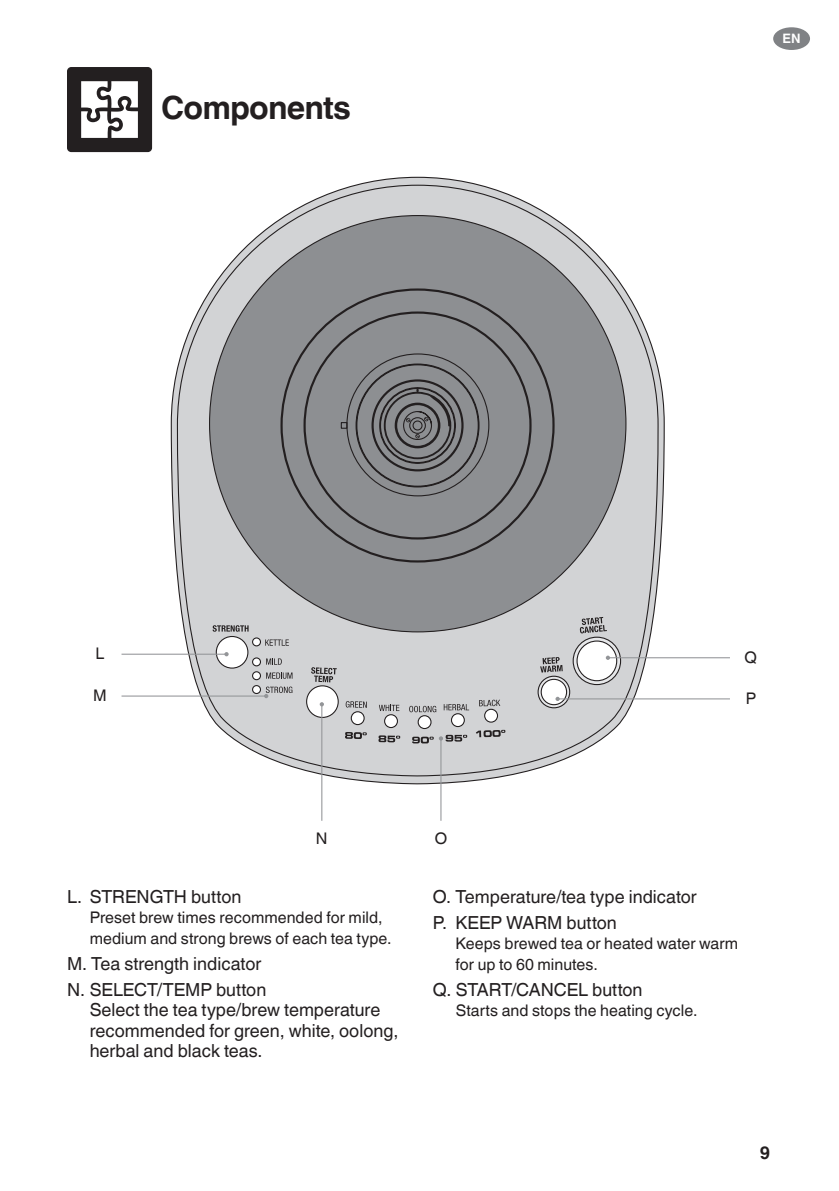
<style>
.page{position:relative;width:839px;height:1191px;background:#fff}
.page>*{position:absolute;margin:0;border:0;box-sizing:border-box;transform-origin:0 0}
.t1{font:700 32px "Helvetica World";letter-spacing:-.025em;color:#231f20}
.t2{font:18px/26px "Helvetica World";color:#231f20}
.t3{font:700 18px "Helvetica World";color:#231f20}
.t4{font:16px/20.4px "Helvetica World";letter-spacing:.005em;color:#231f20}
.t5{font:700 13px "Helvetica World";color:#fff}
</style>
<div class="page">
<div style="left:773px;top:27px;width:37px;height:23px;background:#808285;border-radius:50%"></div>
<svg style="left:170px;top:176px;width:495px;height:609px"></svg>
<svg style="left:176px;top:184px;width:483px;height:593px"></svg>
<div style="left:209px;top:215px;width:417px;height:417px;background:#8d8f92;border-radius:50%"></div>
<div style="left:216px;top:636px;width:32px;height:32px;background:#fff;border-radius:50%"></div>
<div style="left:216px;top:636px;width:32px;height:32px;border:1px solid #231f20;border-radius:50%"></div>
<div style="left:306px;top:686px;width:32px;height:31px;background:#fff;border-radius:50%"></div>
<div style="left:306px;top:685px;width:33px;height:33px;border:1px solid #231f20;border-radius:50%"></div>
<svg style="left:538px;top:676px;width:31px;height:32px"></svg>
<div style="left:537px;top:675px;width:33px;height:33px;border:1px solid #231f20;border-radius:50%"></div>
<svg style="left:573px;top:637px;width:47px;height:47px"></svg>
<div style="left:572px;top:636px;width:49px;height:49px;border:1px solid #231f20;border-radius:50%"></div>
<div style="left:541px;top:679px;width:25px;height:25px;background:#fff;border-radius:50%"></div>
<div style="left:540px;top:679px;width:27px;height:26px;border:1px solid #231f20;border-radius:50%"></div>
<div style="left:577px;top:641px;width:39px;height:39px;background:#fff;border-radius:50%"></div>
<div style="left:576px;top:640px;width:41px;height:41px;border:1px solid #231f20;border-radius:50%"></div>
<div style="left:252px;top:638px;width:8px;height:8px;background:#fff;border-radius:50%"></div>
<div style="left:252px;top:637px;width:9px;height:9px;border:1px solid #231f20;border-radius:50%"></div>
<div style="left:252px;top:658px;width:8px;height:8px;background:#fff;border-radius:50%"></div>
<div style="left:252px;top:657px;width:9px;height:9px;border:1px solid #231f20;border-radius:50%"></div>
<div style="left:252px;top:672px;width:8px;height:7px;background:#fff;border-radius:50%"></div>
<div style="left:252px;top:671px;width:9px;height:9px;border:1px solid #231f20;border-radius:50%"></div>
<div style="left:252px;top:685px;width:8px;height:8px;background:#fff;border-radius:50%"></div>
<div style="left:252px;top:685px;width:9px;height:9px;border:1px solid #231f20;border-radius:50%"></div>
<div style="left:351px;top:712px;width:13px;height:12px;background:#fff;border-radius:50%"></div>
<div style="left:351px;top:711px;width:13px;height:14px;border:1px solid #231f20;border-radius:50%"></div>
<div style="left:384px;top:714px;width:13px;height:13px;background:#fff;border-radius:50%"></div>
<div style="left:384px;top:714px;width:14px;height:14px;border:1px solid #231f20;border-radius:50%"></div>
<div style="left:418px;top:715px;width:13px;height:13px;background:#fff;border-radius:50%"></div>
<div style="left:417px;top:715px;width:14px;height:14px;border:1px solid #231f20;border-radius:50%"></div>
<div style="left:451px;top:713px;width:13px;height:13px;background:#fff;border-radius:50%"></div>
<div style="left:451px;top:713px;width:14px;height:14px;border:1px solid #231f20;border-radius:50%"></div>
<div style="left:484px;top:709px;width:13px;height:13px;background:#fff;border-radius:50%"></div>
<div style="left:484px;top:709px;width:14px;height:13px;border:1px solid #231f20;border-radius:50%"></div>
<svg style="left:579px;top:617px;width:28px;height:16px"></svg>
<svg style="left:378px;top:735px;width:22px;height:7px"></svg>
<svg style="left:379px;top:705px;width:20px;height:6px"></svg>
<svg style="left:345px;top:732px;width:22px;height:7px"></svg>
<svg style="left:346px;top:701px;width:21px;height:7px"></svg>
<svg style="left:409px;top:706px;width:27px;height:6px"></svg>
<svg style="left:444px;top:704px;width:25px;height:6px"></svg>
<svg style="left:479px;top:699px;width:21px;height:7px"></svg>
<svg style="left:265px;top:639px;width:24px;height:6px"></svg>
<svg style="left:213px;top:625px;width:35px;height:6px"></svg>
<svg style="left:266px;top:672px;width:26px;height:7px"></svg>
<svg style="left:266px;top:658px;width:16px;height:6px"></svg>
<svg style="left:540px;top:657px;width:22px;height:15px"></svg>
<svg style="left:476px;top:730px;width:29px;height:7px"></svg>
<svg style="left:311px;top:667px;width:26px;height:15px"></svg>
<svg style="left:280px;top:288px;width:275px;height:275px"></svg>
<svg style="left:355px;top:363px;width:125px;height:125px"></svg>
<div style="left:341px;top:422px;width:6px;height:7px;border:1px solid #231f20"></div>
<div style="left:371px;top:379px;width:92px;height:92px;border:2px solid #231f20;border-radius:50%"></div>
<div style="left:67px;top:67px;width:85px;height:85px;background:#231f20;border-radius:4px"></div>
<svg style="left:81px;top:81px;width:57px;height:57px"></svg>
<hr style="left:608px;top:657px;width:122px;height:1px;background:#939598">
<svg style="left:606px;top:655px;width:4px;height:5px"></svg>
<hr style="left:557px;top:698px;width:173px;height:1px;background:#939598">
<svg style="left:555px;top:697px;width:5px;height:4px"></svg>
<hr style="left:321px;top:704px;width:1px;height:117px;background:#939598">
<svg style="left:320px;top:702px;width:4px;height:4px"></svg>
<hr style="left:121px;top:653px;width:105px;height:2px;background:#939598">
<svg style="left:224px;top:652px;width:5px;height:4px"></svg>
<hr style="left:440px;top:738px;width:1px;height:83px;background:#939598">
<svg style="left:412px;top:735px;width:55px;height:8px"></svg>
<hr style="left:121px;top:695px;width:145px;height:1px;background:#939598">
<svg style="left:264px;top:686px;width:28px;height:12px"></svg>
<h1 class="t1" style="left:161px;top:89px;width:191px">Components</h1>
<p class="t5" style="left:782px;top:31px;width:20px">EN</p>
<p class="t4" style="left:95px;top:643px;width:10px">L</p>
<p class="t4" style="left:93px;top:685px;width:15px">M</p>
<p class="t4" style="left:744px;top:647px;width:14px">Q</p>
<p class="t4" style="left:745px;top:688px;width:12px">P</p>
<p class="t4" style="left:316px;top:828px;width:13px">N</p>
<p class="t4" style="left:435px;top:828px;width:14px">O</p>
<p class="t2" style="left:67px;top:883px;width:176px">L. STRENGTH button</p>
<p class="t4" style="left:90px;top:907px;width:303px">Preset brew times recommended for mild, medium and strong brews of each tea type.</p>
<p class="t2" style="left:67px;top:950px;width:201px">M. Tea strength indicator<br>N. SELECT/TEMP button</p>
<p class="t2" style="left:90px;top:1000px;width:310px;line-height:20.4px">Select the tea type/brew temperature recommended for green, white, oolong, herbal and black teas.</p>
<p class="t2" style="left:433px;top:883px;width:265px">O. Temperature/tea type indicator<br>P. KEEP WARM button</p>
<p class="t4" style="left:455px;top:933px;width:284px">Keeps brewed tea or heated water warm for up to 60 minutes.</p>
<p class="t2" style="left:433px;top:976px;width:211px">Q. START/CANCEL button</p>
<p class="t4" style="left:455px;top:1000px;width:243px">Starts and stops the heating cycle.</p>
<p class="t3" style="left:760px;top:1142px;width:12px">9</p>
</div>
